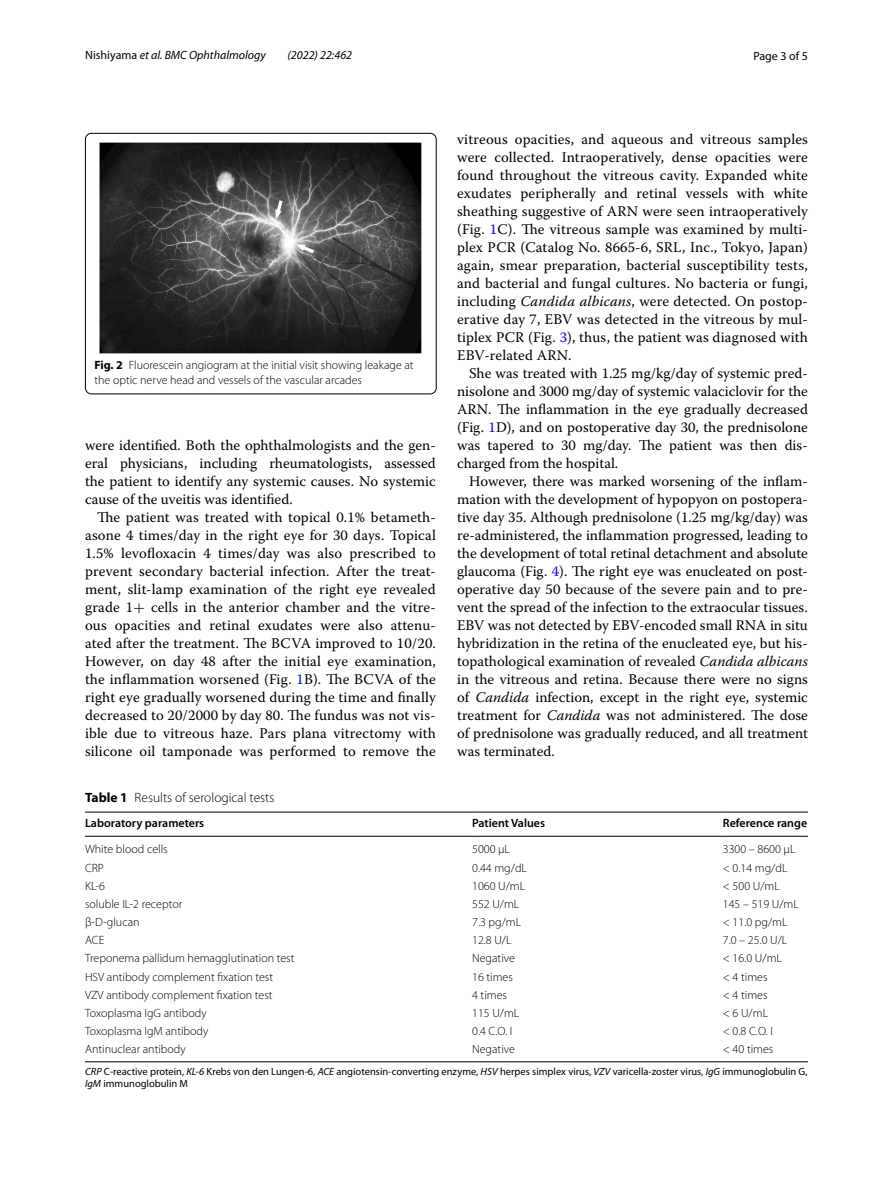
<style>
.page{position:relative;width:893px;height:1187px;background:#fff}
.page>*{position:absolute;margin:0;border:0;box-sizing:border-box;transform-origin:0 0}
.t1{font:14.7px/18px "Warnock Pro";letter-spacing:.005em;color:#000;text-align:justify}
.t2{font:300 13.5px "Myriad Pro";color:#000}
.t3{font:300 12px/15px "Myriad Pro";color:#000}
.t4{font:600 12px "Myriad Pro";color:#000}
.t5{font:italic 12px "Myriad Pro";color:#000}
.t6{font:12px "Myriad Pro";color:#000}
.t7{font:10.5px/12.8px "Myriad Pro";color:#000}
.s1{font-style:normal}
.s2{font-weight:700}
.s3{font-family:"MTSY"}
.s4{color:#00f}
.s5{font-style:italic}
</style>
<div class="page">
<img style="left:100px;top:142px;width:322px;height:211px">
<div style="left:85px;top:133px;width:351px;height:261px;border:1px solid #000;border-radius:6px"></div>
<hr style="left:85px;top:811px;width:387px;height:1px;background:#000">
<hr style="left:85px;top:836px;width:387px;height:1px;background:#000">
<hr style="left:472px;top:811px;width:251px;height:1px;background:#000">
<hr style="left:472px;top:836px;width:251px;height:1px;background:#000">
<hr style="left:723px;top:811px;width:85px;height:1px;background:#000">
<hr style="left:723px;top:836px;width:85px;height:1px;background:#000">
<hr style="left:85px;top:1061px;width:387px;height:1px;background:#000">
<hr style="left:472px;top:1061px;width:251px;height:1px;background:#000">
<hr style="left:723px;top:1061px;width:85px;height:1px;background:#000">
<p class="t5" style="left:85px;top:48px;width:182px"><span class="s1">Nishiyama</span> et al. BMC Ophthalmology</p>
<p class="t5" style="left:288px;top:48px;width:66px">(2022) 22:462</p>
<p class="t6" style="left:753px;top:48px;width:56px">Page 3 of 5</p>
<p class="t3" style="left:94px;top:357px;width:321px"><span class="s2">Fig. 2</span> Fluorescein angiogram at the initial visit showing leakage at the optic nerve head and vessels of the vascular arcades</p>
<p class="t1" style="left:85px;top:435px;width:352px">were identified. Both the ophthalmologists and the gen&shy;eral physicians, including rheumatologists, assessed the patient to identify any systemic causes. No systemic cause of the uveitis was identified.</p>
<p class="t1" style="left:85px;top:507px;width:352px;text-indent:12px">The patient was treated with topical 0.1% betameth&shy;asone 4 times/day in the right eye for 30 days. Topical 1.5% levofloxacin 4 times/day was also prescribed to prevent secondary bacterial infection. After the treat&shy;ment, slit-lamp examination of the right eye revealed grade 1<span class="s3">+</span> cells in the anterior chamber and the vitre&shy;ous opacities and retinal exudates were also attenu&shy;ated after the treatment. The BCVA improved to 10/20.<br>However, on day 48 after the initial eye examination, the inflammation worsened (Fig. <span class="s4">1</span>B). The BCVA of the right eye gradually worsened during the time and finally decreased to 20/2000 by day 80. The fundus was not vis&shy;ible due to vitreous haze. Pars plana vitrectomy with silicone oil tamponade was performed to remove the</p>
<p class="t2" style="left:85px;top:790px;width:191px"><span class="s2">Table 1</span> Results of serological tests</p>
<p class="t1" style="left:457px;top:130px;width:352px">vitreous opacities, and aqueous and vitreous samples were collected. Intraoperatively, dense opacities were found throughout the vitreous cavity. Expanded white exudates peripherally and retinal vessels with white sheathing suggestive of ARN were seen intraoperatively (Fig. <span class="s4">1</span>C). The vitreous sample was examined by multi&shy;plex PCR (Catalog No. 8665-6, SRL, Inc., Tokyo, Japan) again, smear preparation, bacterial susceptibility tests, and bacterial and fungal cultures. No bacteria or fungi, including <span class="s5">Candida albicans</span>, were detected. On postop&shy;erative day 7, EBV was detected in the vitreous by mul&shy;tiplex PCR (Fig. <span class="s4">3</span>), thus, the patient was diagnosed with EBV-related ARN.</p>
<p class="t1" style="left:457px;top:364px;width:352px;text-indent:12px">She was treated with 1.25 mg/kg/day of systemic pred&shy;nisolone and 3000 mg/day of systemic valaciclovir for the ARN. The inflammation in the eye gradually decreased (Fig. <span class="s4">1</span>D), and on postoperative day 30, the prednisolone was tapered to 30 mg/day. The patient was then dis&shy;charged from the hospital.</p>
<p class="t1" style="left:457px;top:472px;width:352px;text-indent:12px">However, there was marked worsening of the inflam&shy;mation with the development of hypopyon on postopera&shy;tive day 35. Although prednisolone (1.25 mg/kg/day) was re-administered, the inflammation progressed, leading to the development of total retinal detachment and absolute glaucoma (Fig. <span class="s4">4</span>). The right eye was enucleated on post&shy;operative day 50 because of the severe pain and to pre&shy;vent the spread of the infection to the extraocular tissues.<br>EBV was not detected by EBV-encoded small RNA in situ hybridization in the retina of the enucleated eye, but his&shy;topathological examination of revealed <span class="s5">Candida albicans </span>in the vitreous and retina. Because there were no signs of <span class="s5">Candida</span> infection, except in the right eye, systemic treatment for <span class="s5">Candida</span> was not administered. The dose of prednisolone was gradually reduced, and all treatment was terminated.</p>
<p class="t4" style="left:85px;top:814px;width:121px">Laboratory parameters</p>
<p class="t4" style="left:472px;top:814px;width:74px">Patient Values</p>
<p class="t4" style="left:723px;top:814px;width:86px">Reference range</p>
<p class="t3" style="left:85px;top:842px;width:84px">White blood cells</p>
<p class="t3" style="left:472px;top:842px;width:39px">5000 μL</p>
<p class="t3" style="left:723px;top:842px;width:74px">3300 – 8600 μL</p>
<p class="t3" style="left:85px;top:860px;width:20px">CRP</p>
<p class="t3" style="left:472px;top:860px;width:56px">0.44 mg/dL</p>
<p class="t3" style="left:723px;top:860px;width:66px">&lt; 0.14 mg/dL</p>
<p class="t3" style="left:85px;top:878px;width:22px">KL-6</p>
<p class="t3" style="left:472px;top:878px;width:54px">1060 U/mL</p>
<p class="t3" style="left:723px;top:878px;width:58px">&lt; 500 U/mL</p>
<p class="t3" style="left:85px;top:896px;width:99px">soluble IL-2 receptor</p>
<p class="t3" style="left:472px;top:896px;width:49px">552 U/mL</p>
<p class="t3" style="left:723px;top:896px;width:77px">145 – 519 U/mL</p>
<p class="t3" style="left:85px;top:914px;width:56px">β-D-glucan</p>
<p class="t3" style="left:472px;top:914px;width:50px">7.3 pg/mL</p>
<p class="t3" style="left:723px;top:914px;width:66px">&lt; 11.0 pg/mL</p>
<p class="t3" style="left:85px;top:932px;width:21px">ACE</p>
<p class="t3" style="left:472px;top:932px;width:41px">12.8 U/L</p>
<p class="t3" style="left:723px;top:932px;width:66px">7.0 – 25.0 U/L</p>
<p class="t3" style="left:85px;top:950px;width:211px">Treponema pallidum hemagglutination test</p>
<p class="t3" style="left:472px;top:950px;width:44px">Negative</p>
<p class="t3" style="left:723px;top:950px;width:60px">&lt; 16.0 U/mL</p>
<p class="t3" style="left:85px;top:969px;width:190px">HSV antibody complement fixation test</p>
<p class="t3" style="left:472px;top:969px;width:42px">16 times</p>
<p class="t3" style="left:723px;top:969px;width:46px">&lt; 4 times</p>
<p class="t3" style="left:85px;top:987px;width:189px">VZV antibody complement fixation test</p>
<p class="t3" style="left:472px;top:987px;width:36px">4 times</p>
<p class="t3" style="left:723px;top:987px;width:46px">&lt; 4 times</p>
<p class="t3" style="left:85px;top:1005px;width:123px">Toxoplasma IgG antibody</p>
<p class="t3" style="left:472px;top:1005px;width:49px">115 U/mL</p>
<p class="t3" style="left:723px;top:1005px;width:47px">&lt; 6 U/mL</p>
<p class="t3" style="left:85px;top:1023px;width:125px">Toxoplasma IgM antibody</p>
<p class="t3" style="left:472px;top:1023px;width:42px">0.4 C.O. I</p>
<p class="t3" style="left:723px;top:1023px;width:52px">&lt; 0.8 C.O. I</p>
<p class="t3" style="left:85px;top:1041px;width:102px">Antinuclear antibody</p>
<p class="t3" style="left:472px;top:1041px;width:44px">Negative</p>
<p class="t3" style="left:723px;top:1041px;width:52px">&lt; 40 times</p>
<p class="t7" style="left:85px;top:1064px;width:724px"><span class="s5">CRP</span> C-reactive protein, <span class="s5">KL-6</span> Krebs von den Lungen-6, <span class="s5">ACE</span> angiotensin-converting enzyme, <span class="s5">HSV</span> herpes simplex virus, <span class="s5">VZV</span> varicella-zoster virus, <span class="s5">IgG</span> immunoglobulin G,<br><span class="s5">IgM</span> immunoglobulin M</p>
</div>
